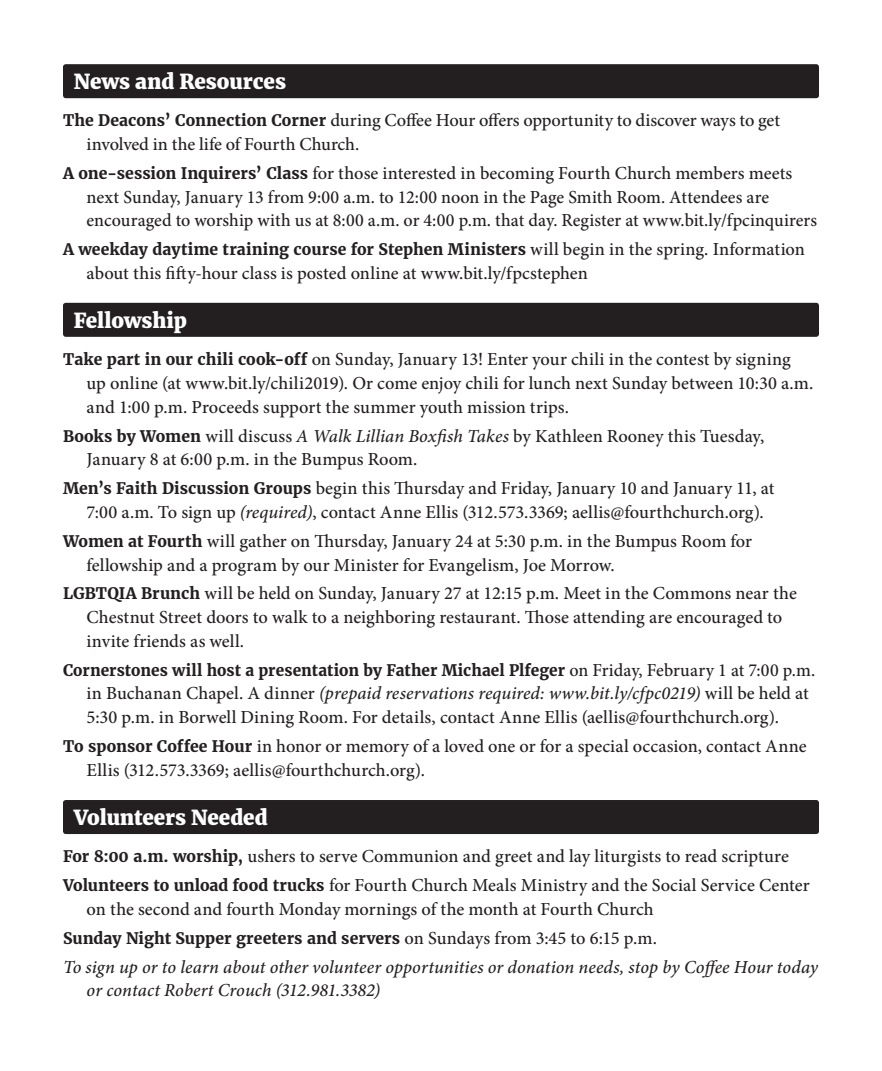
<style>
.page{position:relative;width:882px;height:1071px;background:#fff}
.page>*{position:absolute;margin:0;border:0;box-sizing:border-box;transform-origin:0 0}
.t1{font:800 20.47px "Merriweather";letter-spacing:-.005em;color:#fff}
.t2{font:500 18.38px/23.6px "Minion Pro";letter-spacing:.005em;color:#231f20}
.t3{font:italic 500 18.38px/23.6px "Minion Pro";letter-spacing:.005em;color:#231f20}
.t4{font:700 15.75px "Merriweather";letter-spacing:.005em;color:#231f20}
.s1{font-family:"Merriweather";font-weight:700;font-size:15.75px}
.s2{font-family:"Minion Pro";font-weight:500;font-size:18.38px}
.s3{font-style:italic}
</style>
<div class="page">
<div style="left:63px;top:303px;width:756px;height:34px;background:#231f20;border-radius:3px"></div>
<div style="left:63px;top:64px;width:756px;height:34px;background:#231f20;border-radius:3px"></div>
<div style="left:63px;top:800px;width:756px;height:34px;background:#231f20;border-radius:3px"></div>
<p class="t1" style="left:74px;top:69px;width:214px">News and Resources</p>
<p class="t2" style="left:87px;top:109px;width:695px;text-indent:-24px"><span class="s1">The Deacons’ Connection Corner</span> during Coffee Hour offers opportunity to discover ways to get involved in the life of Fourth Church.</p>
<p class="t2" style="left:87px;top:161px;width:732px;text-indent:-24px"><span class="s1">A one-session Inquirers’ Class</span> for those interested in becoming Fourth Church members meets next Sunday, January 13 from 9:00 a.m. to 12:00 noon in the Page Smith Room. Attendees are encouraged to worship with us at 8:00 a.m. or 4:00 p.m. that day. Register at www.bit.ly/fpcinquirers</p>
<p class="t4" style="left:63px;top:240px;width:743px">A weekday daytime training course for Stephen Ministers <span class="s2">will begin in the spring. Information</span></p>
<p class="t2" style="left:87px;top:261px;width:503px">about this fifty-hour class is posted online at www.bit.ly/fpcstephen</p>
<p class="t1" style="left:74px;top:308px;width:115px">Fellowship</p>
<p class="t2" style="left:87px;top:348px;width:728px;text-indent:-24px"><span class="s1">Take part in our chili cook-off</span> on Sunday, January 13! Enter your chili in the contest by signing up online (at www.bit.ly/chili2019). Or come enjoy chili for lunch next Sunday between 10:30 a.m. and 1:00 p.m. Proceeds support the summer youth mission trips.</p>
<p class="t2" style="left:87px;top:424px;width:679px;text-indent:-24px"><span class="s1">Books by Women</span> will discuss <span class="s3">A Walk Lillian Boxfish Takes</span> by Kathleen Rooney this Tuesday,<br>January 8 at 6:00 p.m. in the Bumpus Room.</p>
<p class="t2" style="left:87px;top:477px;width:690px;text-indent:-24px"><span class="s1">Men’s Faith Discussion Groups</span> begin this Thursday and Friday, January 10 and January 11, at<br>7:00 a.m. To sign up <span class="s3">(required)</span>, contact Anne Ellis (312.573.3369; aellis@fourthchurch.org).</p>
<p class="t2" style="left:87px;top:529px;width:667px;text-indent:-24px"><span class="s1">Women at Fourth</span> will gather on Thursday, January 24 at 5:30 p.m. in the Bumpus Room for fellowship and a program by our Minister for Evangelism, Joe Morrow.</p>
<p class="t2" style="left:87px;top:582px;width:712px;text-indent:-24px"><span class="s1">LGBTQIA Brunch</span> will be held on Sunday, January 27 at 12:15 p.m. Meet in the Commons near the<br>Chestnut Street doors to walk to a neighboring restaurant. Those attending are encouraged to invite friends as well.</p>
<p class="t4" style="left:63px;top:660px;width:754px">Cornerstones will host a presentation by Father Michael Plfeger <span class="s2">on Friday, February 1 at 7:00 p.m.</span></p>
<p class="t2" style="left:87px;top:682px;width:724px">in Buchanan Chapel. A dinner <span class="s3">(prepaid reservations required: www.bit.ly/cfpc0219)</span> will be held at<br>5:30 p.m. in Borwell Dining Room. For details, contact Anne Ellis (aellis@fourthchurch.org).</p>
<p class="t2" style="left:87px;top:734px;width:722px;text-indent:-24px"><span class="s1">To sponsor Coffee Hour</span> in honor or memory of a loved one or for a special occasion, contact Anne<br>Ellis (312.573.3369; aellis@fourthchurch.org).</p>
<p class="t1" style="left:74px;top:805px;width:195px">Volunteers Needed</p>
<p class="t2" style="left:63px;top:845px;width:727px"><span class="s1">For 8:00 a.m. worship,</span> ushers to serve Communion and greet and lay liturgists to read scripture</p>
<p class="t2" style="left:87px;top:874px;width:725px;text-indent:-24px"><span class="s1">Volunteers to unload food trucks</span> for Fourth Church Meals Ministry and the Social Service Center on the second and fourth Monday mornings of the month at Fourth Church</p>
<p class="t4" style="left:63px;top:928px;width:595px">Sunday Night Supper greeters and servers <span class="s2">on Sundays from 3:45 to 6:15 p.m.</span></p>
<p class="t3" style="left:87px;top:955px;width:733px;text-indent:-24px">To sign up or to learn about other volunteer opportunities or donation needs, stop by Coffee Hour today or contact Robert Crouch (312.981.3382)</p>
</div>
